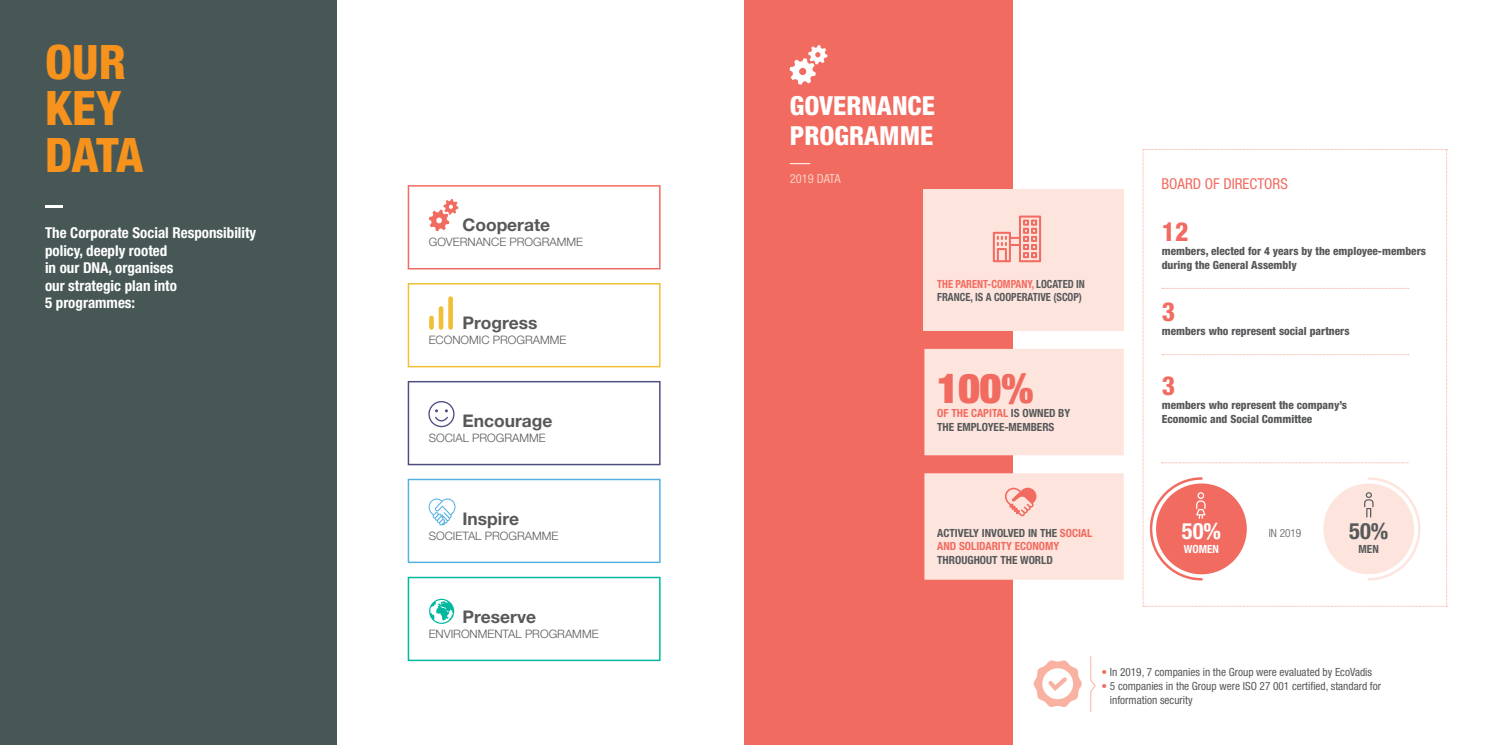
<style>
.page{position:relative;width:1489px;height:745px;background:#fff}
.page>*{position:absolute;margin:0;border:0;box-sizing:border-box;transform-origin:0 0}
.t1{font:800 condensed 47.5px/46.2px "Helvetica Neue LT Pro";color:#f7931d}
.t2{font:900 condensed 41.12px "Helvetica Neue LT Pro";color:#f26b60}
.t3{font:800 condensed 26.25px/30px "Helvetica Neue LT Pro";color:#fff}
.t4{font:800 condensed 26.25px "Helvetica Neue LT Pro";color:#f26b60}
.t5{font:700 condensed 22.5px "Helvetica Neue LT Pro";color:#fff}
.t6{font:700 condensed 22.5px "Helvetica Neue LT Pro";color:#57585a}
.t7{font:700 17.38px "Helvetica Neue LT Pro";color:#57585a}
.t8{font:700 condensed 15px/17.5px "Helvetica Neue LT Std";color:#fff}
.t9{font:condensed 15px "Helvetica Neue LT Std";color:#f26b60}
.t10{font:condensed 12.5px "Helvetica Neue LT Std";color:#fbd0c3}
.t11{font:300 11.62px "Helvetica Neue LT Pro";color:#57585a}
.t12{font:800 condensed 11.25px/13.8px "Helvetica Neue LT Pro";color:#57585a}
.t13{font:condensed 11.25px/13.8px "Helvetica Neue LT Pro";color:#57585a}
.t14{font:700 condensed 11.25px/13.8px "Helvetica Neue LT Pro";color:#57585a}
.t15{font:700 condensed 11.25px/13.8px "Helvetica Neue LT Pro";color:#57585a;scale:.93 1}
.t16{font:700 condensed 11.25px/13.8px "Helvetica Neue LT Pro";color:#f26b60}
.t17{font:300 condensed 11.25px "Helvetica Neue LT Pro";color:#57585a}
.t18{font:700 condensed 11.25px "Helvetica Neue LT Pro";color:#fff}
.s1{color:#f26b60}
.s2{color:#57585a}
</style>
<div class="page">
<div style="left:744px;top:0;width:269px;height:744px;background:#f26b60"></div>
<div style="left:923px;top:189px;width:200px;height:142px;background:#fde5de"></div>
<div style="left:924px;top:348px;width:199px;height:107px;background:#fde5de"></div>
<svg style="left:789px;top:163px;width:21px;height:1px"></svg>
<svg style="left:789px;top:45px;width:38px;height:40px"></svg>
<svg style="left:992px;top:215px;width:49px;height:47px"></svg>
<div style="left:924px;top:473px;width:199px;height:106px;background:#fde5de"></div>
<svg style="left:1142px;top:149px;width:305px;height:457px"></svg>
<svg style="left:1033px;top:660px;width:48px;height:47px"></svg>
<svg style="left:1090px;top:656px;width:5px;height:55px"></svg>
<div style="left:0;top:0;width:337px;height:744px;background:#475756"></div>
<div style="left:407px;top:185px;width:253px;height:84px;border:1px solid #f26b60"></div>
<svg style="left:429px;top:199px;width:29px;height:32px"></svg>
<div style="left:407px;top:576px;width:253px;height:84px;border:1px solid #03b8a1"></div>
<svg style="left:429px;top:598px;width:25px;height:25px"></svg>
<div style="left:407px;top:380px;width:253px;height:85px;border:1px solid #4e4e83"></div>
<svg style="left:428px;top:401px;width:26px;height:26px"></svg>
<div style="left:407px;top:283px;width:253px;height:84px;border:1px solid #f1be34"></div>
<div style="left:429px;top:318px;width:5px;height:9px;background:#f1be34"></div>
<div style="left:438px;top:308px;width:5px;height:19px;background:#f1be34"></div>
<div style="left:448px;top:298px;width:5px;height:29px;background:#f1be34"></div>
<div style="left:407px;top:478px;width:253px;height:84px;border:1px solid #57b0e2"></div>
<svg style="left:428px;top:498px;width:27px;height:27px"></svg>
<hr style="left:45px;top:205px;width:18px;height:3px;background:#fff">
<h1 class="t1" style="left:45px;top:38px;width:100px">OUR<br>KEY<br>DATA</h1>
<h3 class="t8" style="left:45px;top:223px;width:213px">The Corporate Social Responsibility policy, deeply rooted<br>in our DNA, organises<br>our strategic plan into<br>5 programmes:</h3>
<h3 class="t7" style="left:462px;top:214px;width:89px">Cooperate</h3>
<p class="t11" style="left:429px;top:235px;width:156px">GOVERNANCE PROGRAMME</p>
<h3 class="t7" style="left:462px;top:312px;width:77px">Progress</h3>
<p class="t11" style="left:429px;top:333px;width:139px">ECONOMIC PROGRAMME</p>
<h3 class="t7" style="left:462px;top:410px;width:91px">Encourage</h3>
<p class="t11" style="left:429px;top:430px;width:118px">SOCIAL PROGRAMME</p>
<h3 class="t7" style="left:462px;top:508px;width:58px">Inspire</h3>
<p class="t11" style="left:429px;top:528px;width:131px">SOCIETAL PROGRAMME</p>
<h3 class="t7" style="left:462px;top:605px;width:75px">Preserve</h3>
<p class="t11" style="left:429px;top:626px;width:171px">ENVIRONMENTAL PROGRAMME</p>
<h3 class="t3" style="left:789px;top:91px;width:147px">GOVERNANCE<br>PROGRAMME</h3>
<p class="t10" style="left:789px;top:171px;width:52px">2019 DATA</p>
<p class="t15" style="left:937px;top:276px;width:160px"><span class="s1">THE PARENT-COMPANY,</span> LOCATED IN<br>FRANCE, IS A COOPERATIVE (SCOP)</p>
<h2 class="t2" style="left:937px;top:362px;width:98px">100%</h2>
<p class="t14" style="left:937px;top:405px;width:135px"><span class="s1">OF THE CAPITAL</span> IS OWNED BY<br>THE EMPLOYEE-MEMBERS</p>
<p class="t16" style="left:937px;top:525px;width:157px"><span class="s2">ACTIVELY INVOLVED IN THE</span> SOCIAL<br>AND SOLIDARITY ECONOMY</p>
<p class="t14" style="left:937px;top:552px;width:117px">THROUGHOUT THE WORLD</p>
<h3 class="t9" style="left:1161px;top:175px;width:128px">BOARD OF DIRECTORS</h3>
<h3 class="t4" style="left:1161px;top:215px;width:28px">12</h3>
<p class="t12" style="left:1161px;top:243px;width:266px">members, elected for 4 years by the employee-members during the General Assembly</p>
<h3 class="t4" style="left:1161px;top:295px;width:15px">3</h3>
<p class="t12" style="left:1161px;top:323px;width:189px">members who represent social partners</p>
<h3 class="t4" style="left:1161px;top:369px;width:15px">3</h3>
<p class="t12" style="left:1161px;top:397px;width:187px">members who represent the company’s<br>Economic and Social Committee</p>
<h3 class="t5" style="left:1181px;top:517px;width:41px">50%</h3>
<p class="t18" style="left:1183px;top:542px;width:36px">WOMEN</p>
<p class="t17" style="left:1268px;top:526px;width:34px">IN 2019</p>
<h3 class="t6" style="left:1348px;top:517px;width:41px">50%</h3>
<p class="t14" style="left:1358px;top:541px;width:22px">MEN</p>
<p class="t13" style="left:1101px;top:665px;width:272px"><span class="s1">•</span> In 2019, 7 companies in the Group were evaluated by EcoVadis</p>
<p class="t13" style="left:1109px;top:678px;width:273px;text-indent:-8px"><span class="s1">•</span> 5 companies in the Group were ISO 27 001 certified, standard for information security</p>
</div>
